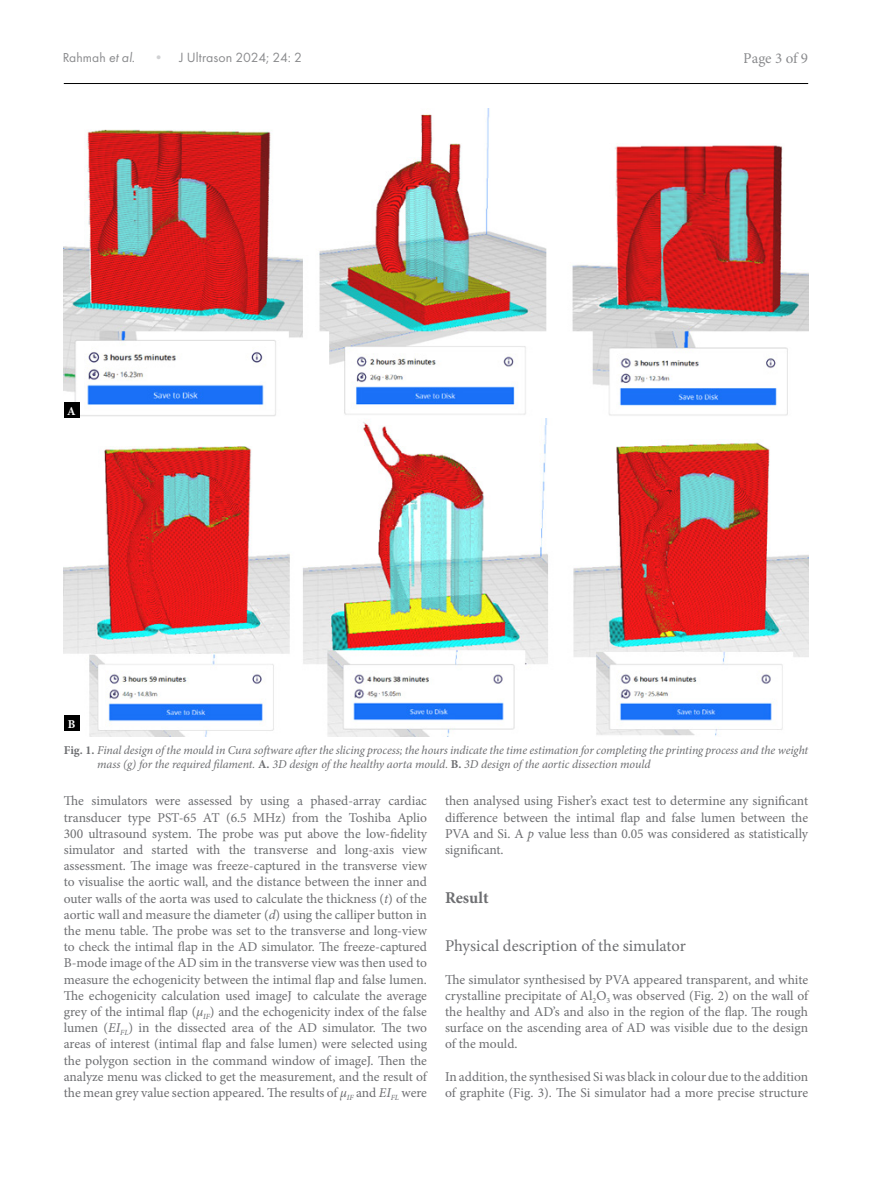
<style>
.page{position:relative;width:872px;height:1191px;background:#fff}
.page>*{position:absolute;margin:0;border:0;box-sizing:border-box;transform-origin:0 0}
.t1{font:16.5px "Minion Pro";color:#6d6e71}
.t2{font:700 16.5px "Minion Pro";letter-spacing:-.005em;color:#6d6e71}
.t3{font:15px "Minion Pro";letter-spacing:-.01em;color:#6d6e71}
.t4{font:13.8px "Futura PT";letter-spacing:.005em;color:#6d6e71}
.t5{font:13.5px/16.2px "Minion Pro";letter-spacing:-.005em;color:#6d6e71;text-align:justify}
.t6{font:italic 12px/14.4px "Minion Pro";letter-spacing:-.01em;color:#6d6e71}
.t7{font:700 12px "Minion Pro";color:#fff}
.s1{font-size:13.5px}
.s2{font-style:italic}
.s3{color:#c5c6c8}
.s4{font-weight:700;font-style:normal}
</style>
<div class="page">
<hr style="left:64px;top:83px;width:744px;height:1px;background:#000">
<img style="left:64px;top:108px;width:744px;height:628px">
<div style="left:64px;top:715px;width:15px;height:16px;background:#000"></div>
<div style="left:64px;top:402px;width:15px;height:16px;background:#000"></div>
<p class="t4" style="left:63px;top:49px;width:241px"><span class="s1">Rahmah</span> <span class="s2">et al.</span> <span class="s3">•</span> J Ultrason 2024; 24: 2</p>
<p class="t3" style="left:743px;top:48px;width:66px">Page 3 of 9</p>
<p class="t7" style="left:67px;top:402px;width:10px">A</p>
<p class="t7" style="left:68px;top:715px;width:9px">B</p>
<p class="t6" style="left:97px;top:742px;width:712px;text-indent:-33px"><span class="s4">Fig. 1.</span> Final design of the mould in Cura software after the slicing process; the hours indicate the time estimation for completing the printing process and the weight mass (g) for the required filament. <span class="s4">A.</span> 3D design of the healthy aorta mould. <span class="s4">B.</span> 3D design of the aortic dissection mould</p>
<p class="t5" style="left:64px;top:793px;width:365px">The simulators were assessed by using a phased-array cardiac transducer type PST-65 AT (6.5 MHz) from the Toshiba Aplio 300 ultrasound system. The probe was put above the low-fidelity simulator and started with the transverse and long-axis view assessment. The image was freeze-captured in the transverse view to visualise the aortic wall, and the distance between the inner and outer walls of the aorta was used to calculate the thickness (<span class="s2">t</span>) of the aortic wall and measure the diameter (<span class="s2">d</span>) using the calliper button in the menu table. The probe was set to the transverse and long-view to check the intimal flap in the AD simulator. The freeze-captured B-mode image of the AD sim in the transverse view was then used to measure the echogenicity between the intimal flap and false lumen.<br>The echogenicity calculation used imageJ to calculate the average grey of the intimal flap (<span class="s2">μ</span><sub>IF</sub>) and the echogenicity index of the false lumen (<span class="s2">EI</span><sub>FL</sub>) in the dissected area of the AD simulator. The two areas of interest (intimal flap and false lumen) were selected using the polygon section in the command window of imageJ. Then the analyze menu was clicked to get the measurement, and the result of the mean grey value section appeared. The results of <span class="s2">μ</span><sub>IF</sub> and <span class="s2">EI</span><sub>FL</sub> were</p>
<p class="t5" style="left:445px;top:793px;width:365px">then analysed using Fisher’s exact test to determine any significant difference between the intimal flap and false lumen between the PVA and Si. A <span class="s2">p</span> value less than 0.05 was considered as statistically significant.</p>
<p class="t2" style="left:445px;top:885px;width:45px">Result</p>
<p class="t1" style="left:445px;top:934px;width:242px">Physical description of the simulator</p>
<p class="t5" style="left:445px;top:971px;width:365px">The simulator synthesised by PVA appeared transparent, and white crystalline precipitate of Al<sub>2</sub>O<sub>3</sub> was observed (Fig. 2) on the wall of the healthy and AD’s and also in the region of the flap. The rough surface on the ascending area of AD was visible due to the design of the mould.</p>
<p class="t5" style="left:445px;top:1068px;width:365px">In addition, the synthesised Si was black in colour due to the addition of graphite (Fig. 3). The Si simulator had a more precise structure</p>
</div>
